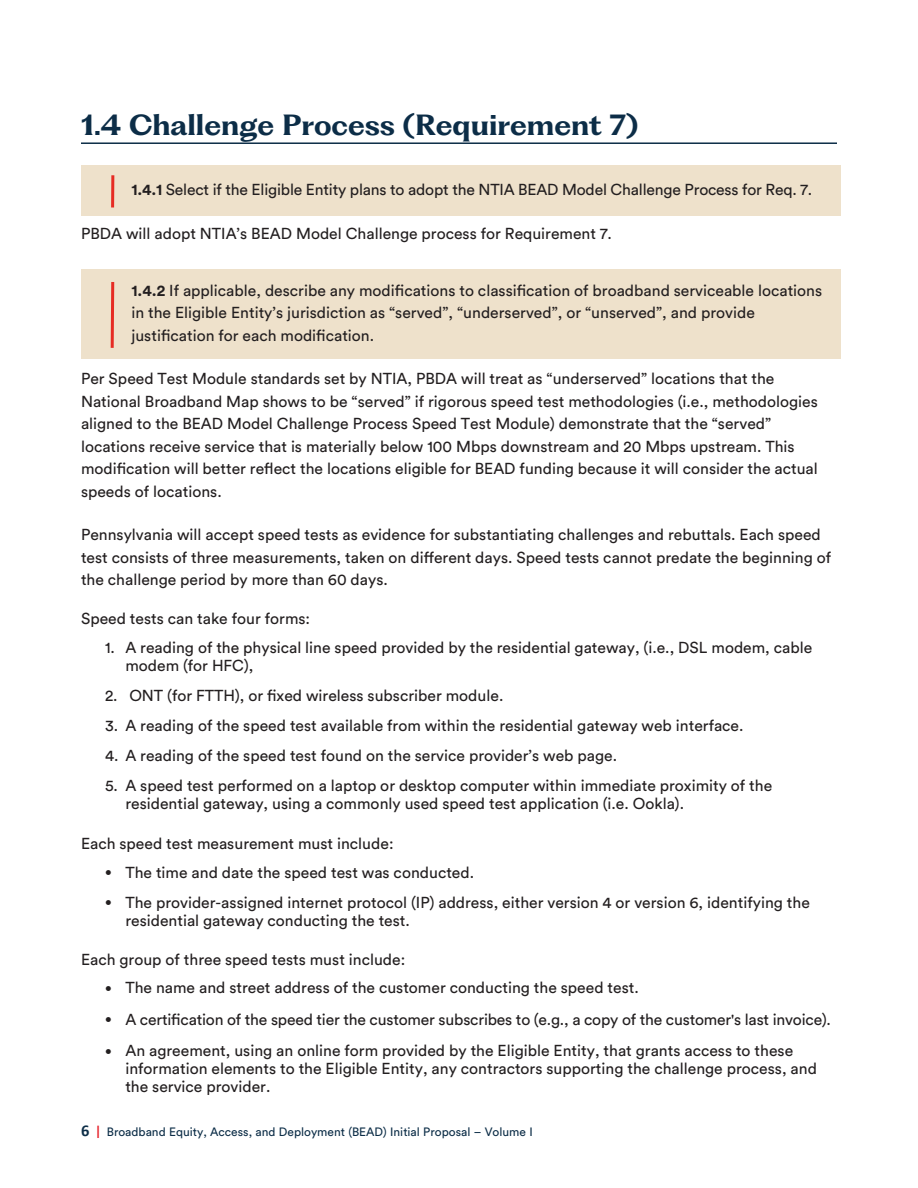
<style>
.page{position:relative;width:918px;height:1188px;background:#fff}
.page>*{position:absolute;margin:0;border:0;box-sizing:border-box;transform-origin:0 0}
.t1{font:700 27px "PP Fragment Glare";color:#0c2d47}
.t2{font:15.75px/22.5px "Circular Std";color:#231f20}
.t3{font:12px "Circular Std";color:#0c2d47}
.s1{font-weight:700}
.s2{font-size:12px}
.s3{font-family:"Calibri";font-weight:700;font-size:16.5px}
.s4{font-weight:700;font-size:12.75px;color:#e61e27}
</style>
<div class="page">
<div style="left:81px;top:269px;width:760px;height:89px;background:#eee1cb"></div>
<svg style="left:110px;top:282px;width:5px;height:66px"></svg>
<div style="left:81px;top:165px;width:760px;height:50px;background:#eee1cb"></div>
<hr style="left:111px;top:175px;width:3px;height:32px;background:#e62c24">
<hr style="left:81px;top:142px;width:756px;height:2px;background:#0c2d47">
<p class="t1" style="left:81px;top:114px;width:559px">1.4 Challenge Process (Requirement 7)</p>
<p class="t2" style="left:131px;top:180px;width:682px"><span class="s1">1.4.1</span> Select if the Eligible Entity plans to adopt the NTIA BEAD Model Challenge Process for Req. 7.</p>
<p class="t2" style="left:81px;top:224px;width:533px">PBDA will adopt NTIA’s BEAD Model Challenge process for Requirement 7.</p>
<p class="t2" style="left:131px;top:281px;width:692px"><span class="s1">1.4.2</span> If applicable, describe any modifications to classification of broadband serviceable locations in the Eligible Entity’s jurisdiction as “served”, “underserved”, or “unserved”, and provide justification for each modification.</p>
<p class="t2" style="left:81px;top:369px;width:738px">Per Speed Test Module standards set by NTIA, PBDA will treat as “underserved” locations that the National Broadband Map shows to be “served” if rigorous speed test methodologies (i.e., methodologies aligned to the BEAD Model Challenge Process Speed Test Module) demonstrate that the “served” locations receive service that is materially below 100 Mbps downstream and 20 Mbps upstream. This modification will better reflect the locations eligible for BEAD funding because it will consider the actual speeds of locations.</p>
<p class="t2" style="left:81px;top:525px;width:752px">Pennsylvania will accept speed tests as evidence for substantiating challenges and rebuttals. Each speed test consists of three measurements, taken on different days. Speed tests cannot predate the beginning of the challenge period by more than 60 days.</p>
<p class="t2" style="left:81px;top:609px;width:231px">Speed tests can take four forms:</p>
<p class="t2" style="left:125px;top:640px;width:688px;line-height:18px;text-indent:-20px">1. A reading of the physical line speed provided by the residential gateway, (i.e., DSL modem, cable modem (for HFC),</p>
<p class="t2" style="left:105px;top:686px;width:400px">2. ONT (for FTTH), or fixed wireless subscriber module.</p>
<p class="t2" style="left:105px;top:716px;width:640px">3. A reading of the speed test available from within the residential gateway web interface.</p>
<p class="t2" style="left:105px;top:746px;width:514px">4. A reading of the speed test found on the service provider’s web page.</p>
<p class="t2" style="left:125px;top:778px;width:648px;line-height:18px;text-indent:-20px">5. A speed test performed on a laptop or desktop computer within immediate proximity of the residential gateway, using a commonly used speed test application (i.e. Ookla).</p>
<p class="t2" style="left:81px;top:834px;width:314px">Each speed test measurement must include:</p>
<p class="t2" style="left:105px;top:863px;width:371px"><span class="s2">•</span> The time and date the speed test was conducted.</p>
<p class="t2" style="left:125px;top:895px;width:686px;line-height:18px;text-indent:-20px"><span class="s2">•</span> The provider-assigned internet protocol (IP) address, either version 4 or version 6, identifying the residential gateway conducting the test.</p>
<p class="t2" style="left:81px;top:950px;width:326px">Each group of three speed tests must include:</p>
<p class="t2" style="left:105px;top:978px;width:535px"><span class="s2">•</span> The name and street address of the customer conducting the speed test.</p>
<p class="t2" style="left:105px;top:1010px;width:727px"><span class="s2">•</span> A certification of the speed tier the customer subscribes to (e.g., a copy of the customer's last invoice).</p>
<p class="t2" style="left:125px;top:1043px;width:693px;line-height:18px;text-indent:-20px"><span class="s2">•</span> An agreement, using an online form provided by the Eligible Entity, that grants access to these information elements to the Eligible Entity, any contractors supporting the challenge process, and the service provider.</p>
<p class="t3" style="left:81px;top:1127px;width:453px"><span class="s3">6</span> <span class="s4">|</span> Broadband Equity, Access, and Deployment (BEAD) Initial Proposal – Volume I</p>
</div>
